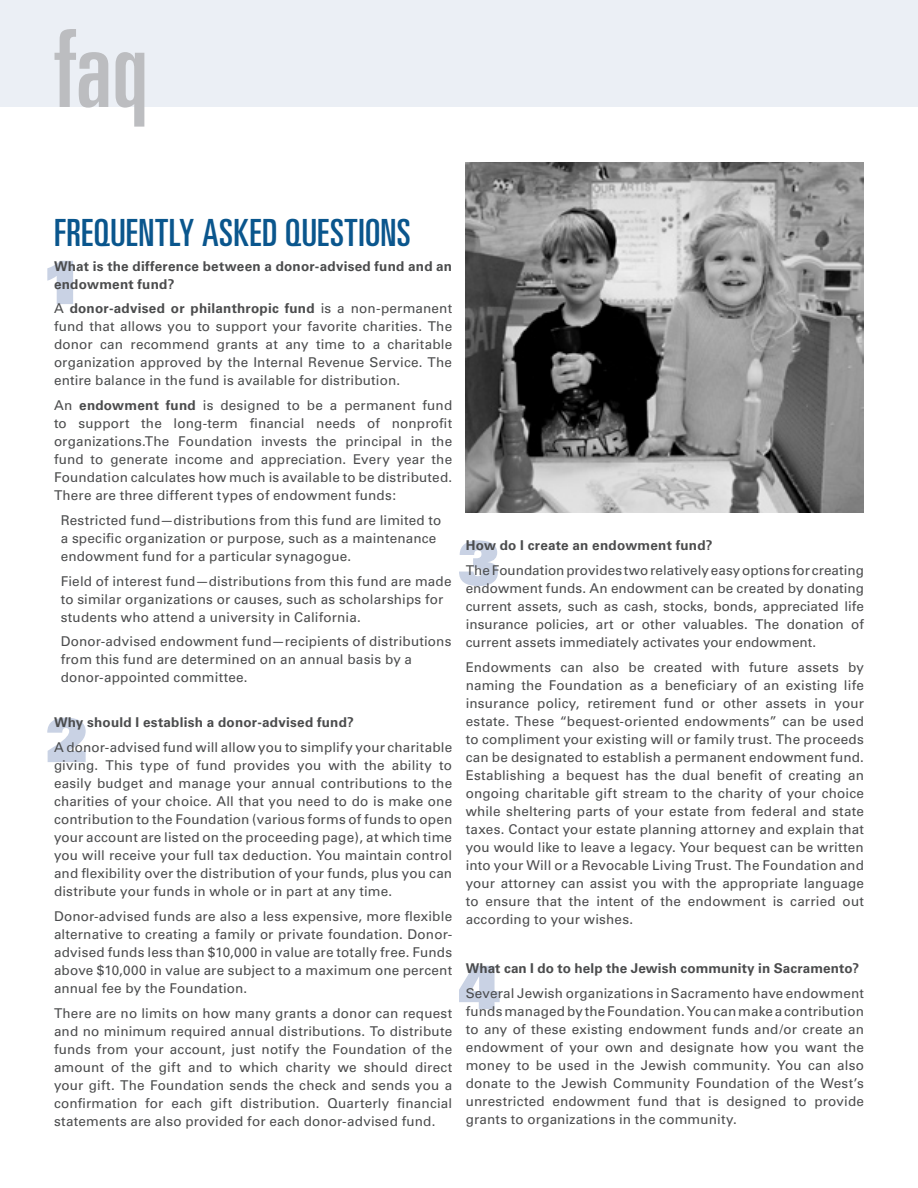
<style>
.page{position:relative;width:918px;height:1188px;background:#fff}
.page>*{position:absolute;margin:0;border:0;box-sizing:border-box;transform-origin:0 0}
.heading{font:ultra-condensed 108px "Univers";color:#bcbdc0}
.Subtitle_one{font:ultra-condensed 37.5px "Univers";letter-spacing:.02em;color:#0a568d}
.body{font:13.5px/18px "Univers";letter-spacing:.01em;color:#4b4c4d;text-align:justify}
.body-2{font:700 13.5px/18px "Univers";letter-spacing:.015em;color:#4b4c4d}
.s1{font-weight:700}
</style>
<div class="page">
<svg style="left:459px;top:540px;width:39px;height:46px"></svg>
<svg style="left:459px;top:966px;width:41px;height:43px"></svg>
<svg style="left:47px;top:718px;width:39px;height:44px"></svg>
<svg style="left:47px;top:261px;width:26px;height:43px"></svg>
<div style="left:0;top:0;width:918px;height:107px;background:#ebeff5"></div>
<img style="left:466px;top:162px;width:398px;height:351px">
<p class="heading" style="left:54px;top:7px;width:95px">FAQ</p>
<p class="Subtitle_one" style="left:54px;top:211px;width:358px">FREQUENTLY ASKED QUESTIONS</p>
<p class="body-2" style="left:54px;top:257px;width:400px">What is the difference between a donor-advised fund and an endowment fund?</p>
<p class="body" style="left:54px;top:300px;width:400px">A <span class="s1">donor-advised or philanthropic fund</span> is a non-permanent fund that allows you to support your favorite charities. The donor can recommend grants at any time to a charitable organization approved by the Internal Revenue Service. The entire balance in the fund is available for distribution.</p>
<p class="body" style="left:54px;top:396px;width:400px">An <span class="s1">endowment fund</span> is designed to be a permanent fund to support the long-term financial needs of nonprofit organizations.The Foundation invests the principal in the fund to generate income and appreciation. Every year the Foundation calculates how much is available to be distributed.<br>There are three different types of endowment funds:</p>
<p class="body" style="left:61px;top:511px;width:382px;text-align:left">Restricted fund—distributions from this fund are limited to a specific organization or purpose, such as a maintenance endowment fund for a particular synagogue.</p>
<p class="body" style="left:61px;top:572px;width:392px;text-align:left">Field of interest fund—distributions from this fund are made to similar organizations or causes, such as scholarships for students who attend a university in California.</p>
<p class="body" style="left:61px;top:633px;width:392px;text-align:left">Donor-advised endowment fund—recipients of distributions from this fund are determined on an annual basis by a donor-appointed committee.</p>
<p class="body-2" style="left:54px;top:714px;width:301px">Why should I establish a donor-advised fund?</p>
<p class="body" style="left:54px;top:738px;width:400px">A donor-advised fund will allow you to simplify your charitable giving. This type of fund provides you with the ability to easily budget and manage your annual contributions to the charities of your choice. All that you need to do is make one contribution to the Foundation (various forms of funds to open your account are listed on the proceeding page), at which time you will receive your full tax deduction. You maintain control and flexibility over the distribution of your funds, plus you can distribute your funds in whole or in part at any time.</p>
<p class="body" style="left:54px;top:907px;width:400px">Donor-advised funds are also a less expensive, more flexible alternative to creating a family or private foundation. Donor&shy;advised funds less than $10,000 in value are totally free. Funds above $10,000 in value are subject to a maximum one percent annual fee by the Foundation.</p>
<p class="body" style="left:54px;top:1004px;width:400px">There are no limits on how many grants a donor can request and no minimum required annual distributions. To distribute funds from your account, just notify the Foundation of the amount of the gift and to which charity we should direct your gift. The Foundation sends the check and sends you a confirmation for each gift distribution. Quarterly financial statements are also provided for each donor-advised fund.</p>
<p class="body-2" style="left:466px;top:536px;width:248px">How do I create an endowment fund?</p>
<p class="body" style="left:466px;top:561px;width:400px">The Foundation provides two relatively easy options for creating endowment funds. An endowment can be created by donating current assets, such as cash, stocks, bonds, appreciated life insurance policies, art or other valuables. The donation of current assets immediately activates your endowment.</p>
<p class="body" style="left:466px;top:658px;width:400px">Endowments can also be created with future assets by naming the Foundation as a beneficiary of an existing life insurance policy, retirement fund or other assets in your estate. These “bequest-oriented endowments” can be used to compliment your existing will or family trust. The proceeds can be designated to establish a permanent endowment fund.<br>Establishing a bequest has the dual benefit of creating an ongoing charitable gift stream to the charity of your choice while sheltering parts of your estate from federal and state taxes. Contact your estate planning attorney and explain that you would like to leave a legacy. Your bequest can be written into your Will or a Revocable Living Trust. The Foundation and your attorney can assist you with the appropriate language to ensure that the intent of the endowment is carried out according to your wishes.</p>
<p class="body-2" style="left:466px;top:959px;width:395px">What can I do to help the Jewish community in Sacramento?</p>
<p class="body" style="left:466px;top:984px;width:400px">Several Jewish organizations in Sacramento have endowment funds managed by the Foundation. You can make a contribution to any of these existing endowment funds and/or create an endowment of your own and designate how you want the money to be used in the Jewish community. You can also donate to the Jewish Community Foundation of the West’s unrestricted endowment fund that is designed to provide grants to organizations in the community.</p>
</div>
